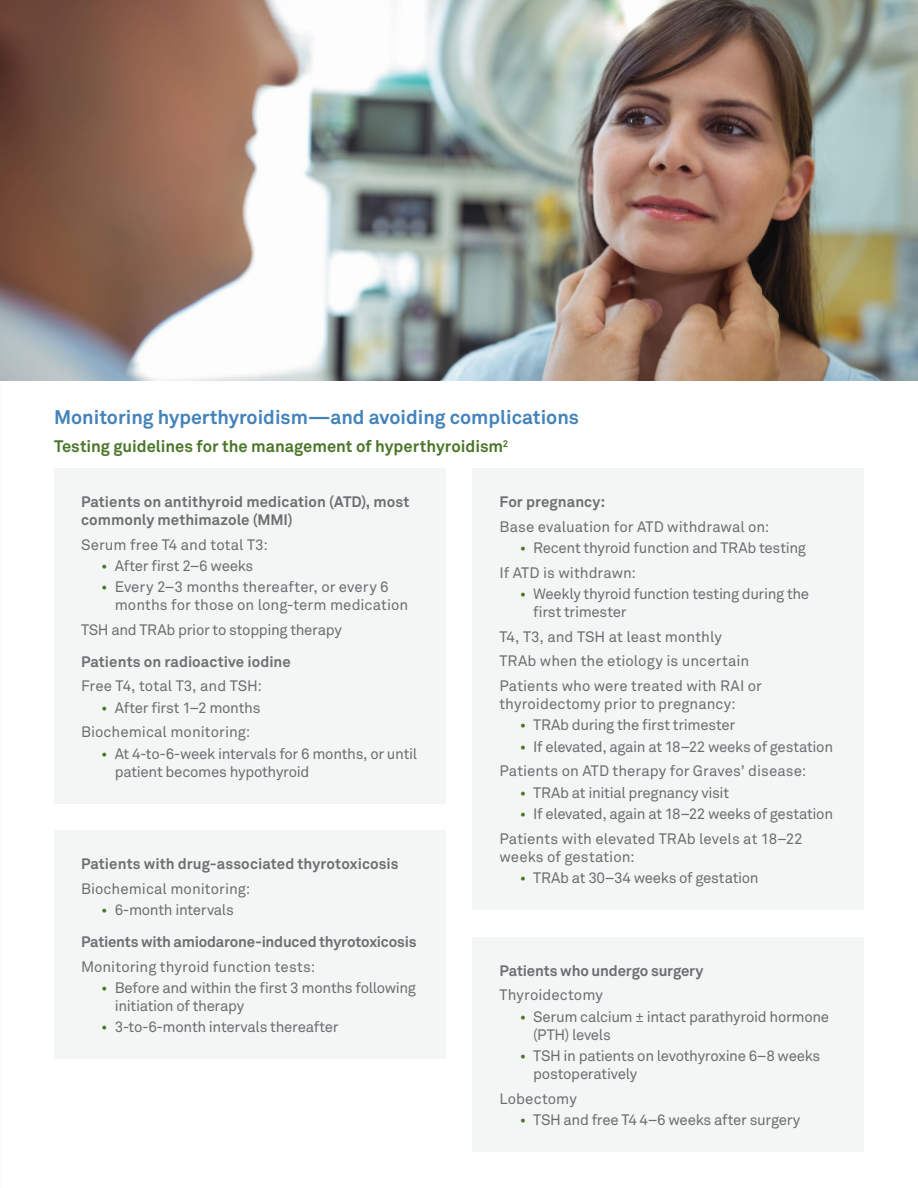
<style>
.page{position:relative;width:918px;height:1188px;background:#fff}
.page>*{position:absolute;margin:0;border:0;box-sizing:border-box;transform-origin:0 0}
.t1{font:700 19.5px "Akkurat Pro";color:#4483ba}
.t2{font:700 16.5px "Akkurat Pro";color:#4a7628}
.t3{font:15px/18px "Akkurat Pro";letter-spacing:-.01em;color:#6d6e71}
.t4{font:700 15px/18px "Akkurat Pro";color:#6d6e71}
.t5{font:15px "Akkurat Pro";letter-spacing:.01em;color:#6d6e71}
.s1{color:#4a7628}
.s2{font-weight:400;color:#4a7628}
.s3{font-weight:400}
</style>
<div class="page">
<div style="left:54px;top:468px;width:392px;height:336px;background:#f4f5f5"></div>
<div style="left:54px;top:831px;width:392px;height:228px;background:#f4f5f5"></div>
<div style="left:472px;top:468px;width:392px;height:442px;background:#f4f5f5"></div>
<div style="left:472px;top:937px;width:392px;height:215px;background:#f4f5f5"></div>
<img style="left:0;top:0;width:918px;height:380px">
<h1 class="t1" style="left:54px;top:406px;width:527px">Monitoring hyperthyroidism—and avoiding complications</h1>
<p class="t2" style="left:54px;top:436px;width:456px">Testing guidelines for the management of hyperthyroidism<sup>2</sup></p>
<p class="t4" style="left:81px;top:493px;width:330px">Patients on antithyroid medication (ATD), most commonly methimazole (MMI)</p>
<p class="t5" style="left:81px;top:536px;width:188px">Serum free T4 and total T3:</p>
<p class="t3" style="left:101px;top:557px;width:154px"><span class="s1">•</span> After first 2–6 weeks</p>
<p class="t3" style="left:115px;top:578px;width:295px;text-indent:-14px"><span class="s1">•</span> Every 2–3 months thereafter, or every 6 months for those on long-term medication</p>
<p class="t3" style="left:81px;top:621px;width:262px">TSH and TRAb prior to stopping therapy</p>
<p class="t4" style="left:81px;top:652px;width:211px">Patients on radioactive iodine</p>
<p class="t3" style="left:81px;top:677px;width:183px">Free T4, total T3, and TSH:</p>
<p class="t3" style="left:81px;top:695px;width:181px;line-height:24.8px;text-indent:20px"><span class="s1">•</span> After first 1–2 months<br>Biochemical monitoring:</p>
<p class="t3" style="left:115px;top:744px;width:304px;text-indent:-14px"><span class="s1">•</span> At 4-to-6-week intervals for 6 months, or until patient becomes hypothyroid</p>
<p class="t4" style="left:500px;top:493px;width:107px">For pregnancy:</p>
<p class="t3" style="left:500px;top:518px;width:272px">Base evaluation for ATD withdrawal on:</p>
<p class="t3" style="left:500px;top:535px;width:308px;line-height:24.8px;text-indent:20px"><span class="s1">•</span> Recent thyroid function and TRAb testing<br>If ATD is withdrawn:</p>
<p class="t3" style="left:533px;top:585px;width:277px;text-indent:-14px"><span class="s1">•</span> Weekly thyroid function testing during the first trimester</p>
<p class="t3" style="left:500px;top:624px;width:264px;line-height:24.8px">T4, T3, and TSH at least monthly<br>TRAb when the etiology is uncertain<br>Patients who were treated with RAI or</p>
<p class="t3" style="left:500px;top:695px;width:238px">thyroidectomy prior to pregnancy:</p>
<p class="t3" style="left:520px;top:716px;width:217px"><span class="s1">•</span> TRAb during the first trimester</p>
<p class="t3" style="left:500px;top:734px;width:335px;line-height:24.8px;text-indent:20px"><span class="s1">•</span> If elevated, again at 18–22 weeks of gestation<br>Patients on ATD therapy for Graves’ disease:</p>
<p class="t3" style="left:520px;top:784px;width:211px"><span class="s1">•</span> TRAb at initial pregnancy visit</p>
<p class="t3" style="left:500px;top:801px;width:335px;line-height:24.8px;text-indent:20px"><span class="s1">•</span> If elevated, again at 18–22 weeks of gestation<br>Patients with elevated TRAb levels at 18–22</p>
<p class="t3" style="left:500px;top:848px;width:137px">weeks of gestation:</p>
<p class="t3" style="left:520px;top:869px;width:240px"><span class="s1">•</span> TRAb at 30–34 weeks of gestation</p>
<p class="t4" style="left:81px;top:855px;width:319px">Patients with drug-associated thyrotoxicosis</p>
<p class="t3" style="left:81px;top:880px;width:171px">Biochemical monitoring:</p>
<p class="t4" style="left:81px;top:894px;width:337px;line-height:31.5px;text-indent:20px"><span class="s2">•</span> <span class="s3">6-month intervals<br></span>Patients with amiodarone-induced thyrotoxicosis</p>
<p class="t3" style="left:81px;top:957px;width:236px">Monitoring thyroid function tests:</p>
<p class="t3" style="left:115px;top:979px;width:303px;text-indent:-14px"><span class="s1">•</span> Before and within the first 3 months following initiation of therapy</p>
<p class="t3" style="left:101px;top:1018px;width:239px"><span class="s1">•</span> 3-to-6-month intervals thereafter</p>
<p class="t4" style="left:500px;top:961px;width:206px">Patients who undergo surgery</p>
<p class="t3" style="left:500px;top:986px;width:105px">Thyroidectomy</p>
<p class="t3" style="left:533px;top:1008px;width:297px;text-indent:-14px"><span class="s1">•</span> Serum calcium ± intact parathyroid hormone (PTH) levels</p>
<p class="t3" style="left:533px;top:1047px;width:289px;text-indent:-14px"><span class="s1">•</span> TSH in patients on levothyroxine 6–8 weeks postoperatively</p>
<p class="t3" style="left:500px;top:1089px;width:79px">Lobectomy</p>
<p class="t3" style="left:520px;top:1111px;width:282px"><span class="s1">•</span> TSH and free T4 4–6 weeks after surgery</p>
</div>
